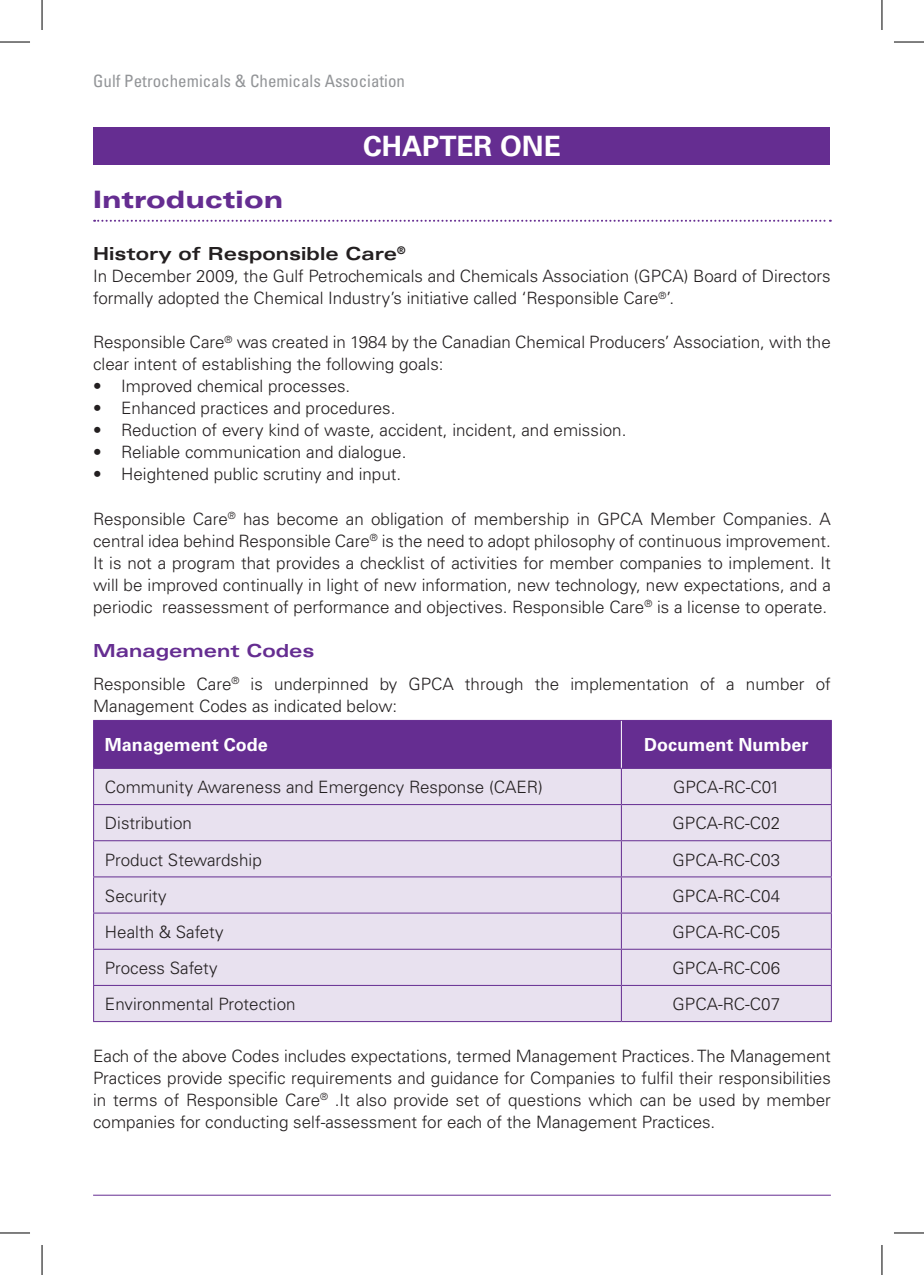
<style>
.page{position:relative;width:924px;height:1275px;background:#fff}
.page>*{position:absolute;margin:0;border:0;box-sizing:border-box;transform-origin:0 0}
.t1{font:700 28px "Univers LT";color:#fff}
.t2{font:900 expanded 24px "Univers LT";color:#652d91}
.t3{font:700 18px "Univers LT";color:#fff}
.t4{font:700 expanded 18px "Univers LT";color:#231f20}
.t5{font:700 expanded 18px "Univers LT";color:#652d91}
.t6{font:300 17px/22px "Univers LT";color:#231f20}
.t7{font:condensed 17px "Univers LT";color:#939598}
</style>
<div class="page">
<hr style="left:93px;top:1194px;width:737px;height:1px;background:#652d91">
<div style="left:93px;top:127px;width:736px;height:38px;background:#652d91"></div>
<svg style="left:94px;top:220px;width:736px;height:2px"></svg>
<div style="left:94px;top:721px;width:736px;height:47px;background:#652d91"></div>
<div style="left:94px;top:769px;width:736px;height:252px;background:#e8e1ef"></div>
<hr style="left:620px;top:721px;width:1px;height:47px;background:#fff">
<hr style="left:93px;top:721px;width:1px;height:47px;background:#652d91">
<hr style="left:93px;top:720px;width:528px;height:1px;background:#652d91">
<hr style="left:621px;top:720px;width:210px;height:1px;background:#652d91">
<hr style="left:830px;top:721px;width:1px;height:47px;background:#652d91">
<hr style="left:93px;top:769px;width:1px;height:35px;background:#652d91">
<hr style="left:93px;top:768px;width:528px;height:1px;background:#652d91">
<hr style="left:620px;top:769px;width:1px;height:35px;background:#652d91">
<hr style="left:621px;top:768px;width:210px;height:1px;background:#652d91">
<hr style="left:830px;top:769px;width:1px;height:35px;background:#652d91">
<hr style="left:93px;top:805px;width:1px;height:35px;background:#652d91">
<hr style="left:93px;top:804px;width:528px;height:1px;background:#652d91">
<hr style="left:620px;top:805px;width:1px;height:35px;background:#652d91">
<hr style="left:621px;top:804px;width:210px;height:1px;background:#652d91">
<hr style="left:830px;top:805px;width:1px;height:35px;background:#652d91">
<hr style="left:93px;top:841px;width:1px;height:35px;background:#652d91">
<hr style="left:93px;top:840px;width:528px;height:1px;background:#652d91">
<hr style="left:620px;top:841px;width:1px;height:35px;background:#652d91">
<hr style="left:621px;top:840px;width:210px;height:1px;background:#652d91">
<hr style="left:830px;top:841px;width:1px;height:35px;background:#652d91">
<hr style="left:93px;top:877px;width:1px;height:35px;background:#652d91">
<hr style="left:93px;top:876px;width:528px;height:1px;background:#652d91">
<hr style="left:620px;top:877px;width:1px;height:35px;background:#652d91">
<hr style="left:621px;top:876px;width:210px;height:1px;background:#652d91">
<hr style="left:830px;top:877px;width:1px;height:35px;background:#652d91">
<hr style="left:93px;top:913px;width:1px;height:35px;background:#652d91">
<hr style="left:93px;top:912px;width:528px;height:1px;background:#652d91">
<hr style="left:620px;top:913px;width:1px;height:35px;background:#652d91">
<hr style="left:621px;top:912px;width:210px;height:1px;background:#652d91">
<hr style="left:830px;top:913px;width:1px;height:35px;background:#652d91">
<hr style="left:93px;top:949px;width:1px;height:36px;background:#652d91">
<hr style="left:93px;top:986px;width:1px;height:35px;background:#652d91">
<hr style="left:93px;top:948px;width:528px;height:1px;background:#652d91">
<hr style="left:93px;top:985px;width:528px;height:1px;background:#652d91">
<hr style="left:93px;top:1021px;width:528px;height:1px;background:#652d91">
<hr style="left:620px;top:949px;width:1px;height:36px;background:#652d91">
<hr style="left:620px;top:986px;width:1px;height:35px;background:#652d91">
<hr style="left:621px;top:948px;width:210px;height:1px;background:#652d91">
<hr style="left:830px;top:949px;width:1px;height:36px;background:#652d91">
<hr style="left:830px;top:986px;width:1px;height:35px;background:#652d91">
<hr style="left:621px;top:985px;width:210px;height:1px;background:#652d91">
<hr style="left:621px;top:1021px;width:210px;height:1px;background:#652d91">
<hr style="left:0;top:42px;width:30px;height:1px;background:#000">
<hr style="left:893px;top:42px;width:30px;height:1px;background:#000">
<hr style="left:0;top:1232px;width:30px;height:1px;background:#000">
<hr style="left:893px;top:1232px;width:30px;height:1px;background:#000">
<hr style="left:42px;top:0;width:1px;height:30px;background:#000">
<hr style="left:42px;top:1245px;width:1px;height:30px;background:#000">
<hr style="left:881px;top:0;width:1px;height:30px;background:#000">
<hr style="left:881px;top:1245px;width:1px;height:30px;background:#000">
<p class="t7" style="left:93px;top:70px;width:313px">Gulf Petrochemicals &amp; Chemicals Association</p>
<h1 class="t1" style="left:363px;top:130px;width:199px">CHAPTER ONE</h1>
<h2 class="t2" style="left:93px;top:186px;width:192px">Introduction</h2>
<p class="t4" style="left:93px;top:244px;width:314px">History of Responsible Care<sup>®</sup></p>
<p class="t6" style="left:93px;top:265px;width:738px">In December 2009, the Gulf Petrochemicals and Chemicals Association (GPCA) Board of Directors formally adopted the Chemical Industry’s initiative called ‘Responsible Care<sup>®</sup>’.</p>
<p class="t6" style="left:93px;top:331px;width:739px">Responsible Care<sup>®</sup> was created in 1984 by the Canadian Chemical Producers’ Association, with the clear intent of establishing the following goals:</p>
<p class="t6" style="left:93px;top:375px;width:258px">• Improved chemical processes.</p>
<p class="t6" style="left:93px;top:397px;width:303px">• Enhanced practices and procedures.</p>
<p class="t6" style="left:93px;top:419px;width:534px">• Reduction of every kind of waste, accident, incident, and emission.</p>
<p class="t6" style="left:93px;top:441px;width:314px">• Reliable communication and dialogue.</p>
<p class="t6" style="left:93px;top:463px;width:309px">• Heightened public scrutiny and input.</p>
<p class="t6" style="left:93px;top:507px;width:739px;text-align:justify">Responsible Care<sup>®</sup> has become an obligation of membership in GPCA Member Companies. A central idea behind Responsible Care<sup>®</sup> is the need to adopt philosophy of continuous improvement.<br>It is not a program that provides a checklist of activities for member companies to implement. It will be improved continually in light of new information, new technology, new expectations, and a periodic reassessment of performance and objectives. Responsible Care<sup>®</sup> is a license to operate.</p>
<p class="t5" style="left:93px;top:640px;width:223px">Management Codes</p>
<p class="t6" style="left:93px;top:673px;width:738px">Responsible Care<sup>®</sup> is underpinned by GPCA through the implementation of a number of<br>Management Codes as indicated below:</p>
<p class="t3" style="left:105px;top:734px;width:164px">Management Code</p>
<p class="t3" style="left:644px;top:734px;width:165px">Document Number</p>
<p class="t6" style="left:105px;top:776px;width:439px">Community Awareness and Emergency Response (CAER)</p>
<p class="t6" style="left:673px;top:776px;width:108px">GPCA-RC-C01</p>
<p class="t6" style="left:105px;top:812px;width:88px">Distribution</p>
<p class="t6" style="left:672px;top:812px;width:109px">GPCA-RC-C02</p>
<p class="t6" style="left:105px;top:848px;width:158px">Product Stewardship</p>
<p class="t6" style="left:672px;top:848px;width:109px">GPCA-RC-C03</p>
<p class="t6" style="left:105px;top:884px;width:63px">Security</p>
<p class="t6" style="left:672px;top:884px;width:109px">GPCA-RC-C04</p>
<p class="t6" style="left:105px;top:921px;width:120px">Health &amp; Safety</p>
<p class="t6" style="left:672px;top:921px;width:109px">GPCA-RC-C05</p>
<p class="t6" style="left:105px;top:957px;width:114px">Process Safety</p>
<p class="t6" style="left:672px;top:957px;width:109px">GPCA-RC-C06</p>
<p class="t6" style="left:105px;top:993px;width:192px">Environmental Protection</p>
<p class="t6" style="left:672px;top:993px;width:109px">GPCA-RC-C07</p>
<p class="t6" style="left:93px;top:1045px;width:739px;text-align:justify">Each of the above Codes includes expectations, termed Management Practices. The Management Practices provide specific requirements and guidance for Companies to fulfil their responsibilities in terms of Responsible Care<sup>®</sup> .It also provide set of questions which can be used by member companies for conducting self-assessment for each of the Management Practices.</p>
</div>
